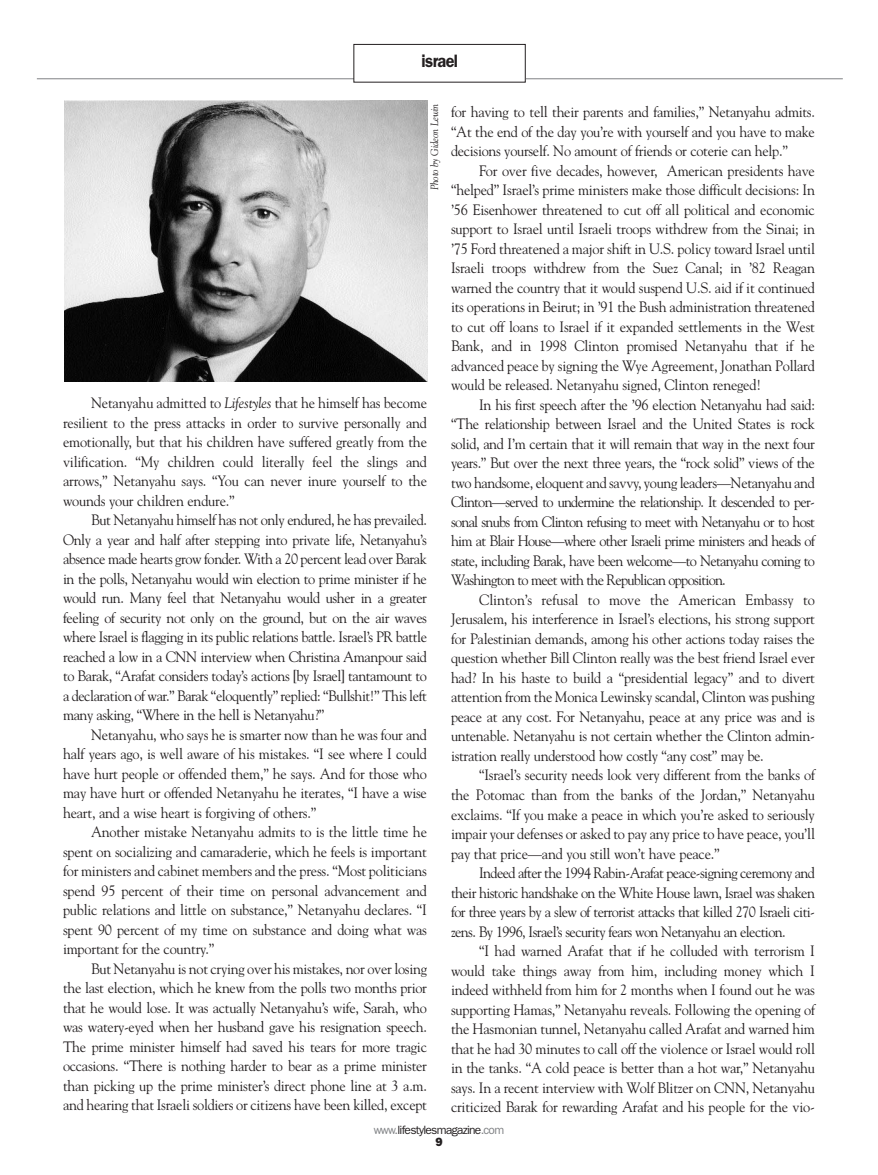
<style>
.page{position:relative;width:878px;height:1175px;background:#fff}
.page>*{position:absolute;margin:0;border:0;box-sizing:border-box;transform-origin:0 0}
.t1{font:600 18px "Franklin Gothic";letter-spacing:-.035em;color:#231f20;scale:.9 1}
.t2{font:15px/19.5px "Goudy";letter-spacing:-.015em;color:#231f20;text-align:justify;scale:.95 1}
.t3{font:12px/12px "Franklin Gothic";letter-spacing:-.06em;color:#231f20;text-align:center}
.t4{font:italic 10.5px "Goudy";letter-spacing:-.015em;color:#231f20;scale:.95 1}
.s1{color:#808285}
.s2{font-weight:800}
.s3{font-style:italic}
</style>
<div class="page">
<hr style="left:37px;top:78px;width:805px;height:1px;background:#808285">
<div style="left:354px;top:44px;width:171px;height:38px;background:#fff"></div>
<div style="left:353px;top:44px;width:172px;height:38px;border:1px solid #231f20"></div>
<img style="left:64px;top:101px;width:363px;height:281px">
<p class="t1" style="left:421px;top:55px;width:42px">israel</p>
<p class="t4" style="left:430px;top:190px;width:93px;rotate:-90deg">Photo by Gideon Lewin</p>
<p class="t2" style="left:451px;top:103px;width:384px">for having to tell their parents and families,” Netanyahu admits. “At the end of the day you’re with yourself and you have to make decisions yourself. No amount of friends or coterie can help.”</p>
<p class="t2" style="left:451px;top:162px;width:384px;text-indent:28px">For over five decades, however, American presidents have “helped” Israel’s prime ministers make those difficult decisions: In ’56 Eisenhower threatened to cut off all political and economic support to Israel until Israeli troops withdrew from the Sinai; in ’75 Ford threatened a major shift in U.S. policy toward Israel until Israeli troops withdrew from the Suez Canal; in ’82 Reagan warned the country that it would suspend U.S. aid if it continued its operations in Beirut; in ’91 the Bush administration threatened to cut off loans to Israel if it expanded settlements in the West Bank, and in 1998 Clinton promised Netanyahu that if he advanced peace by signing the Wye Agreement, Jonathan Pollard would be released. Netanyahu signed, Clinton reneged!</p>
<p class="t2" style="left:451px;top:396px;width:384px;text-indent:28px">In his first speech after the ’96 election Netanyahu had said: “The relationship between Israel and the United States is rock solid, and I’m certain that it will remain that way in the next four years.” But over the next three years, the “rock solid” views of the two handsome, eloquent and savvy, young leaders—Netanyahu and Clinton—served to undermine the relationship. It descended to per&shy;sonal snubs from Clinton refusing to meet with Netanyahu or to host him at Blair House—where other Israeli prime ministers and heads of state, including Barak, have been welcome—to Netanyahu coming to Washington to meet with the Republican opposition.</p>
<p class="t2" style="left:451px;top:591px;width:384px;text-indent:28px">Clinton’s refusal to move the American Embassy to Jerusalem, his interference in Israel’s elections, his strong support for Palestinian demands, among his other actions today raises the question whether Bill Clinton really was the best friend Israel ever had? In his haste to build a “presidential legacy” and to divert attention from the Monica Lewinsky scandal, Clinton was pushing peace at any cost. For Netanyahu, peace at any price was and is untenable. Netanyahu is not certain whether the Clinton admin&shy;istration really understood how costly “any cost” may be.</p>
<p class="t2" style="left:451px;top:766px;width:384px;text-indent:28px">“Israel’s security needs look very different from the banks of the Potomac than from the banks of the Jordan,” Netanyahu exclaims. “If you make a peace in which you’re asked to seriously impair your defenses or asked to pay any price to have peace, you’ll pay that price—and you still won’t have peace.”</p>
<p class="t2" style="left:451px;top:864px;width:384px;text-indent:28px">Indeed after the 1994 Rabin-Arafat peace-signing ceremony and their historic handshake on the White House lawn, Israel was shaken for three years by a slew of terrorist attacks that killed 270 Israeli citi&shy;zens. By 1996, Israel’s security fears won Netanyahu an election.</p>
<p class="t2" style="left:451px;top:942px;width:384px;text-indent:28px">“I had warned Arafat that if he colluded with terrorism I would take things away from him, including money which I indeed withheld from him for 2 months when I found out he was supporting Hamas,” Netanyahu reveals. Following the opening of the Hasmonian tunnel, Netanyahu called Arafat and warned him that he had 30 minutes to call off the violence or Israel would roll in the tanks. “A cold peace is better than a hot war,” Netanyahu says. In a recent interview with Wolf Blitzer on CNN, Netanyahu criticized Barak for rewarding Arafat and his people for the vio-</p>
<p class="t3" style="left:374px;top:1125px;width:132px"><span class="s1">www.</span>lifestylesmagazine<span class="s1">.com<br></span><span class="s2">9</span></p>
<p class="t2" style="left:63px;top:394px;width:384px;text-indent:28px">Netanyahu admitted to <span class="s3">Lifestyles</span> that he himself has become resilient to the press attacks in order to survive personally and emotionally, but that his children have suffered greatly from the vilification. “My children could literally feel the slings and arrows,” Netanyahu says. “You can never inure yourself to the wounds your children endure.”</p>
<p class="t2" style="left:63px;top:511px;width:384px;text-indent:28px">But Netanyahu himself has not only endured, he has prevailed.<br>Only a year and half after stepping into private life, Netanyahu’s absence made hearts grow fonder. With a 20 percent lead over Barak in the polls, Netanyahu would win election to prime minister if he would run. Many feel that Netanyahu would usher in a greater feeling of security not only on the ground, but on the air waves where Israel is flagging in its public relations battle. Israel’s PR battle reached a low in a CNN interview when Christina Amanpour said to Barak, “Arafat considers today’s actions [by Israel] tantamount to a declaration of war.” Barak “eloquently” replied: “Bullshit!” This left many asking, “Where in the hell is Netanyahu?”</p>
<p class="t2" style="left:63px;top:726px;width:384px;text-indent:28px">Netanyahu, who says he is smarter now than he was four and half years ago, is well aware of his mistakes. “I see where I could have hurt people or offended them,” he says. And for those who may have hurt or offended Netanyahu he iterates, “I have a wise heart, and a wise heart is forgiving of others.”</p>
<p class="t2" style="left:63px;top:823px;width:384px;text-indent:28px">Another mistake Netanyahu admits to is the little time he spent on socializing and camaraderie, which he feels is important for ministers and cabinet members and the press. “Most politicians spend 95 percent of their time on personal advancement and public relations and little on substance,” Netanyahu declares. “I spent 90 percent of my time on substance and doing what was important for the country.”</p>
<p class="t2" style="left:63px;top:960px;width:384px;text-indent:28px">But Netanyahu is not crying over his mistakes, nor over losing the last election, which he knew from the polls two months prior that he would lose. It was actually Netanyahu’s wife, Sarah, who was watery-eyed when her husband gave his resignation speech.<br>The prime minister himself had saved his tears for more tragic occasions. “There is nothing harder to bear as a prime minister than picking up the prime minister’s direct phone line at 3 a.m. and hearing that Israeli soldiers or citizens have been killed, except</p>
</div>
